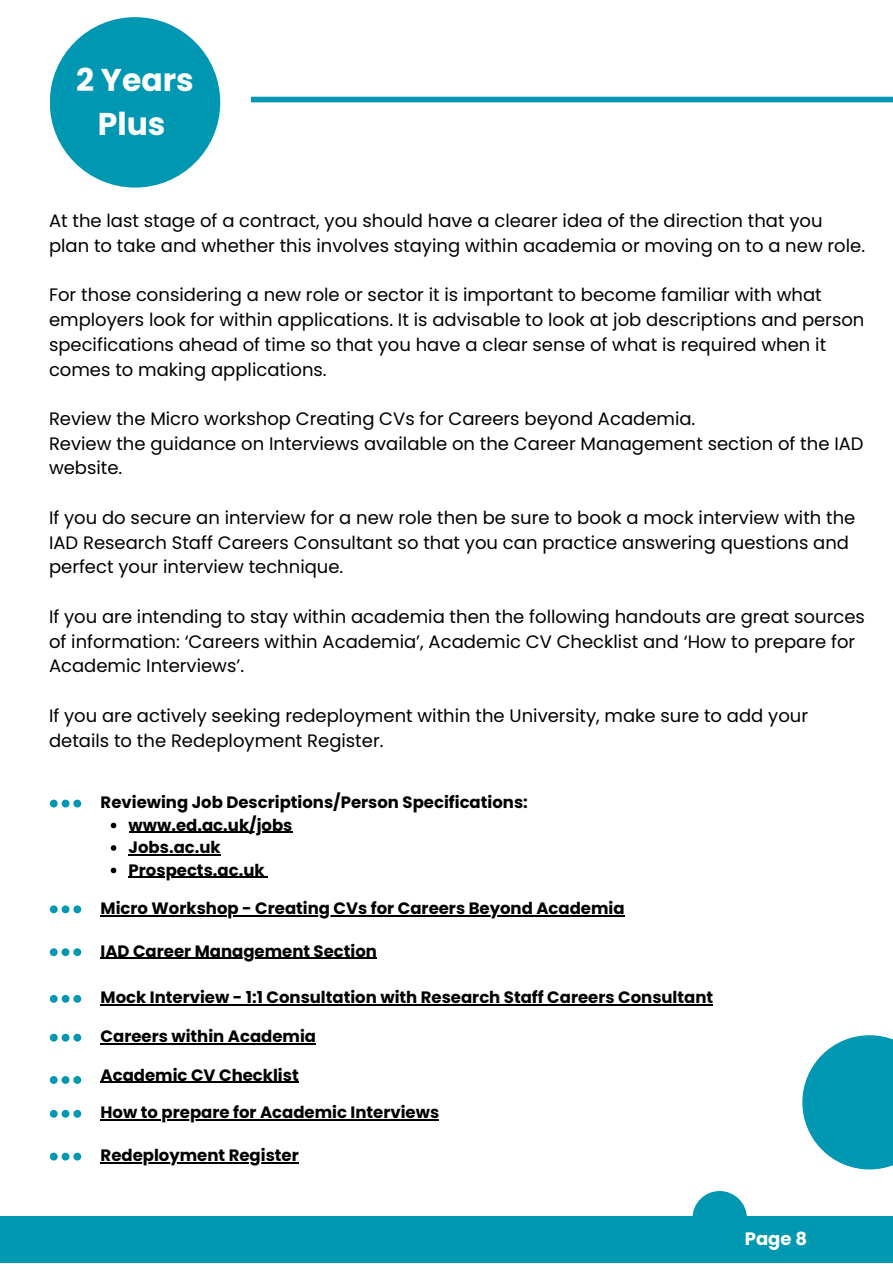
<style>
.page{position:relative;width:893px;height:1264px;background:#fff}
.page>*{position:absolute;margin:0;border:0;box-sizing:border-box;transform-origin:0 0}
.t1{font:700 31.5px/43.8px "Poppins";color:#fff;text-align:center}
.t2{font:18px/24.8px "Poppins";color:#000}
.t3{font:700 18px "Poppins";color:#fff}
.t4{font:700 16.5px/22.5px "Poppins";color:#000}
</style>
<div class="page">
<div style="left:251px;top:97px;width:641px;height:5px;background:#0097b2"></div>
<div style="left:0;top:1216px;width:892px;height:46px;background:#0097b2"></div>
<div style="left:50px;top:17px;width:170px;height:170px;background:#0097b2;border-radius:50%"></div>
<svg style="left:111px;top:822px;width:5px;height:6px"></svg>
<hr style="left:129px;top:831px;width:163px;height:1px;background:#000">
<svg style="left:111px;top:845px;width:5px;height:5px"></svg>
<hr style="left:129px;top:854px;width:92px;height:1px;background:#000">
<svg style="left:111px;top:867px;width:5px;height:6px"></svg>
<hr style="left:129px;top:876px;width:135px;height:1px;background:#000">
<hr style="left:101px;top:915px;width:523px;height:1px;background:#000">
<hr style="left:101px;top:957px;width:276px;height:2px;background:#000">
<hr style="left:101px;top:1004px;width:612px;height:1px;background:#000">
<hr style="left:101px;top:1043px;width:215px;height:1px;background:#000">
<hr style="left:101px;top:1081px;width:198px;height:1px;background:#000">
<hr style="left:101px;top:1119px;width:338px;height:1px;background:#000">
<div style="left:692px;top:1190px;width:54px;height:55px;background:#0097b2;border-radius:50%"></div>
<svg style="left:802px;top:1035px;width:90px;height:134px"></svg>
<hr style="left:101px;top:1162px;width:198px;height:1px;background:#000">
<svg style="left:50px;top:799px;width:31px;height:8px"></svg>
<svg style="left:50px;top:905px;width:31px;height:8px"></svg>
<svg style="left:50px;top:948px;width:31px;height:8px"></svg>
<svg style="left:50px;top:994px;width:31px;height:8px"></svg>
<svg style="left:50px;top:1033px;width:31px;height:8px"></svg>
<svg style="left:50px;top:1076px;width:31px;height:7px"></svg>
<svg style="left:50px;top:1109px;width:31px;height:8px"></svg>
<svg style="left:50px;top:1152px;width:31px;height:8px"></svg>
<h1 class="t1" style="left:76px;top:58px;width:119px">2 Years<br>Plus</h1>
<p class="t2" style="left:49px;top:208px;width:817px">At the last stage of a contract, you should have a clearer idea of the direction that you plan to take and whether this involves staying within academia or moving on to a new role.</p>
<p class="t2" style="left:49px;top:282px;width:816px">For those considering a new role or sector it is important to become familiar with what employers look for within applications. It is advisable to look at job descriptions and person specifications ahead of time so that you have a clear sense of what is required when it comes to making applications.</p>
<p class="t2" style="left:49px;top:406px;width:816px">Review the Micro workshop Creating CVs for Careers beyond Academia.<br>Review the guidance on Interviews available on the Career Management section of the IAD website.</p>
<p class="t2" style="left:49px;top:505px;width:807px">If you do secure an interview for a new role then be sure to book a mock interview with the<br>IAD Research Staff Careers Consultant so that you can practice answering questions and perfect your interview technique.</p>
<p class="t2" style="left:49px;top:604px;width:817px">If you are intending to stay within academia then the following handouts are great sources of information: ‘Careers within Academia’, Academic CV Checklist and ‘How to prepare for<br>Academic Interviews’.</p>
<p class="t2" style="left:49px;top:703px;width:760px">If you are actively seeking redeployment within the University, make sure to add your details to the Redeployment Register.</p>
<p class="t4" style="left:101px;top:791px;width:429px">Reviewing Job Descriptions/Person Specifications:</p>
<p class="t4" style="left:129px;top:813px;width:165px">www.ed.ac.uk/jobs<br>Jobs.ac.uk<br>Prospects.ac.uk</p>
<p class="t4" style="left:101px;top:896px;width:525px">Micro Workshop - Creating CVs for Careers Beyond Academia</p>
<p class="t4" style="left:101px;top:939px;width:278px">IAD Career Management Section</p>
<p class="t4" style="left:101px;top:986px;width:614px">Mock Interview - 1:1 Consultation with Research Staff Careers Consultant</p>
<p class="t4" style="left:101px;top:1025px;width:217px">Careers within Academia</p>
<p class="t4" style="left:101px;top:1063px;width:200px">Academic CV Checklist</p>
<p class="t4" style="left:101px;top:1101px;width:340px">How to prepare for Academic Interviews</p>
<p class="t4" style="left:101px;top:1144px;width:200px">Redeployment Register</p>
<p class="t3" style="left:744px;top:1225px;width:64px">Page 8</p>
</div>
